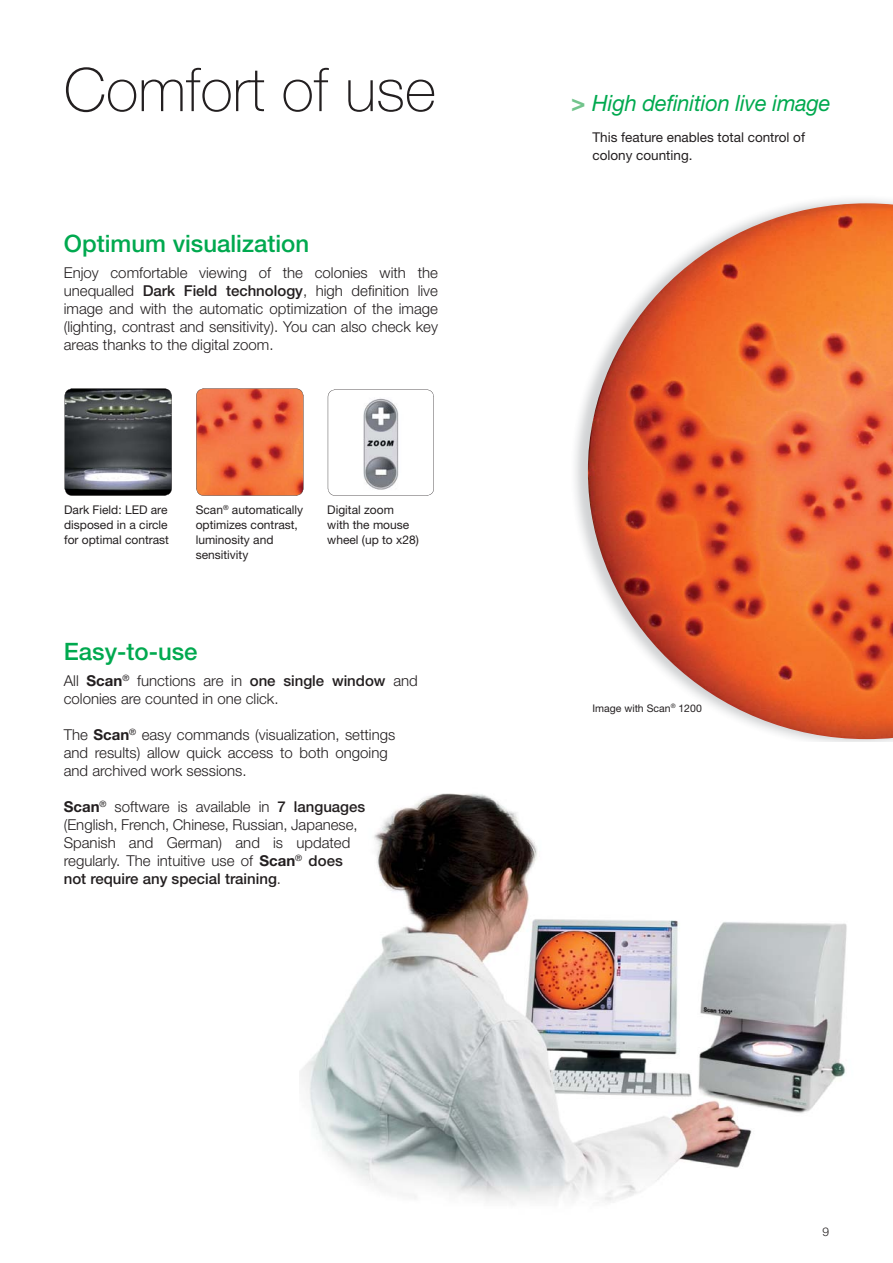
<style>
.page{position:relative;width:893px;height:1263px;background:#fff}
.page>*{position:absolute;margin:0;border:0;box-sizing:border-box;transform-origin:0 0}
.t1{font:100 60px "Helvetica Neue";color:#231f20}
.t2{font:500 24px "Helvetica Neue";color:#00a94f}
.t3{font:italic 22.5px "Helvetica Neue";letter-spacing:-.01em;color:#00a94f}
.t4{font:300 15px/18px "Helvetica Neue";color:#231f20}
.t5{font:13.5px/18px "Helvetica Neue";color:#231f20}
.t6{font:12px/15px "Helvetica Neue";color:#231f20}
.t7{font:300 12px "Helvetica Neue";color:#231f20}
.t8{font:10.5px "Helvetica Neue";color:#231f20}
.s1{font-weight:500}
.s2{font-weight:700}
.s3{font-weight:700;font-size:24px;color:#72c48c}
</style>
<div class="page">
<svg style="left:65px;top:388px;width:107px;height:108px;background:#4e5154"></svg>
<svg style="left:196px;top:388px;width:107px;height:108px;background:#eb6e41"></svg>
<svg style="left:328px;top:389px;width:106px;height:107px"></svg>
<img style="left:300px;top:793px;width:547px;height:410px">
<img style="left:588px;top:203px;width:305px;height:536px">
<div style="left:539px;top:742px;width:354px;height:74px;background:#fff"></div>
<h1 class="t1" style="left:64px;top:68px;width:374px">Comfort of use</h1>
<h2 class="t2" style="left:64px;top:235px;width:247px">Optimum visualization</h2>
<p class="t4" style="left:64px;top:265px;width:376px;text-align:justify">Enjoy comfortable viewing of the colonies with the unequalled <span class="s1">Dark Field technology</span>, high definition live image and with the automatic optimization of the image (lighting, contrast and sensitivity). You can also check key areas thanks to the digital zoom.</p>
<p class="t6" style="left:64px;top:504px;width:106px">Dark Field: LED are disposed in a circle for optimal contrast</p>
<p class="t6" style="left:196px;top:504px;width:109px">Scan<sup>®</sup> automatically optimizes contrast, luminosity and sensitivity</p>
<p class="t6" style="left:327px;top:504px;width:93px">Digital zoom with the mouse wheel (up to x28)</p>
<h2 class="t2" style="left:64px;top:643px;width:135px">Easy-to-use</h2>
<p class="t4" style="left:64px;top:673px;width:355px">All <span class="s2">Scan</span><sup>®</sup> functions are in <span class="s1">one single window</span> and colonies are counted in one click.</p>
<p class="t4" style="left:64px;top:727px;width:333px">The <span class="s2">Scan</span><sup>®</sup> easy commands (visualization, settings and results) allow quick access to both ongoing and archived work sessions.</p>
<p class="t4" style="left:64px;top:799px;width:303px"><span class="s2">Scan</span><sup>®</sup> software is available in <span class="s1">7 languages </span>(English, French, Chinese, Russian, Japanese, Spanish and German) and is updated regularly. The intuitive use of <span class="s2">Scan</span><sup>®</sup> <span class="s1">does not require any special training</span>.</p>
<h3 class="t3" style="left:571px;top:95px;width:261px"><span class="s3">&gt;</span> High definition live image</h3>
<p class="t5" style="left:592px;top:129px;width:214px">This feature enables total control of colony counting.</p>
<p class="t8" style="left:592px;top:704px;width:111px">Image with Scan<sup>®</sup> 1200</p>
<p class="t7" style="left:822px;top:1227px;width:8px">9</p>
</div>
